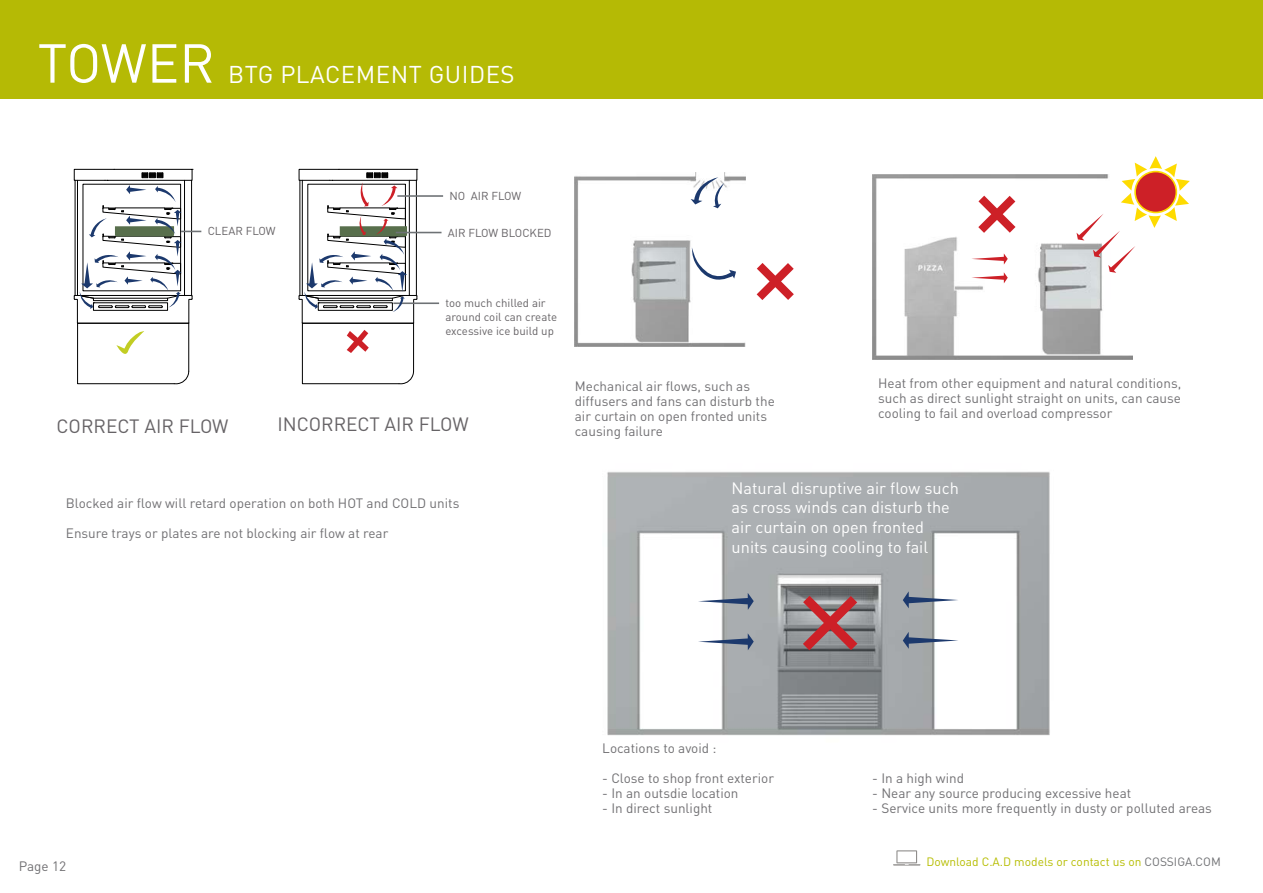
<style>
.page{position:relative;width:1263px;height:893px;background:#fff}
.page>*{position:absolute;margin:0;border:0;box-sizing:border-box;transform-origin:0 0}
.t1{font:54px "DIN";letter-spacing:-.005em;color:#fff}
.t2{font:24px "DIN";letter-spacing:.02em;color:#fff}
.t3{font:19.05px "DIN";color:#666366}
.t4{font:16.35px/19.6px "DIN";color:#fff}
.t5{font:13.5px/15px "DIN";color:#717073}
.t6{font:12px "DIN";color:#b6bd00}
.t7{font:11.4px/13.8px "DIN";color:#666366}
.s1{color:#717275}
</style>
<div class="page">
<svg style="left:893px;top:850px;width:27px;height:16px"></svg>
<div style="left:0;top:0;width:1263px;height:99px;background:#b5ba05"></div>
<img style="left:607px;top:471px;width:443px;height:265px">
<svg style="left:698px;top:593px;width:56px;height:17px"></svg>
<svg style="left:698px;top:633px;width:56px;height:17px"></svg>
<svg style="left:903px;top:632px;width:55px;height:17px"></svg>
<svg style="left:903px;top:591px;width:55px;height:17px"></svg>
<svg style="left:793px;top:586px;width:74px;height:74px"></svg>
<hr style="left:397px;top:195px;width:46px;height:2px;background:#6e7275">
<hr style="left:396px;top:232px;width:45px;height:1px;background:#6e7275">
<hr style="left:393px;top:302px;width:46px;height:2px;background:#6e7275">
<svg style="left:73px;top:169px;width:128px;height:216px"></svg>
<svg style="left:298px;top:169px;width:120px;height:216px"></svg>
<img style="left:575px;top:173px;width:170px;height:173px">
<svg style="left:691px;top:247px;width:45px;height:34px"></svg>
<svg style="left:691px;top:177px;width:33px;height:31px"></svg>
<svg style="left:756px;top:263px;width:38px;height:37px"></svg>
<img style="left:873px;top:175px;width:259px;height:184px">
<svg style="left:971px;top:272px;width:37px;height:11px"></svg>
<svg style="left:971px;top:253px;width:37px;height:12px"></svg>
<svg style="left:1076px;top:156px;width:114px;height:117px"></svg>
<div style="left:1135px;top:172px;width:41px;height:40px;background:#cd2027;border-radius:50%"></div>
<div style="left:1134px;top:171px;width:43px;height:42px;border:2px solid #fedb00;border-radius:50%"></div>
<svg style="left:970px;top:187px;width:54px;height:54px"></svg>
<h1 class="t1" style="left:38px;top:27px;width:179px">TOWER</h1>
<h2 class="t2" style="left:228px;top:58px;width:288px">BTG PLACEMENT GUIDES</h2>
<p class="t7" style="left:449px;top:188px;width:73px">NO AIR FLOW</p>
<p class="t7" style="left:208px;top:224px;width:69px">CLEAR FLOW</p>
<p class="t7" style="left:448px;top:225px;width:105px">AIR FLOW BLOCKED</p>
<p class="t7" style="left:445px;top:296px;width:113px">too much chilled air around coil can create excessive ice build up</p>
<h3 class="t3" style="left:56px;top:413px;width:173px">CORRECT AIR FLOW</h3>
<h3 class="t3" style="left:277px;top:411px;width:193px">INCORRECT AIR FLOW</h3>
<p class="t5" style="left:66px;top:495px;width:395px">Blocked air flow will retard operation on both HOT and COLD units</p>
<p class="t5" style="left:66px;top:525px;width:324px">Ensure trays or plates are not blocking air flow at rear</p>
<p class="t5" style="left:575px;top:378px;width:201px">Mechanical air flows, such as diffusers and fans can disturb the air curtain on open fronted units causing failure</p>
<p class="t5" style="left:878px;top:375px;width:305px;text-align:justify">Heat from other equipment and natural conditions, such as direct sunlight straight on units, can cause cooling to fail and overload compressor</p>
<p class="t4" style="left:732px;top:477px;width:229px">Natural disruptive air flow such as cross winds can disturb the air curtain on open fronted units causing cooling to fail</p>
<p class="t5" style="left:19px;top:858px;width:49px">Page 12</p>
<p class="t5" style="left:602px;top:740px;width:116px">Locations to avoid :</p>
<p class="t5" style="left:602px;top:770px;width:173px">- Close to shop front exterior</p>
<p class="t5" style="left:872px;top:770px;width:93px">- In a high wind</p>
<p class="t5" style="left:602px;top:785px;width:138px">- In an outsdie location</p>
<p class="t5" style="left:872px;top:785px;width:260px">- Near any source producing excessive heat</p>
<p class="t5" style="left:602px;top:800px;width:112px">- In direct sunlight</p>
<p class="t5" style="left:872px;top:800px;width:341px">- Service units more frequently in dusty or polluted areas</p>
<p class="t6" style="left:926px;top:853px;width:296px">Download C.A.D models or contact us on <span class="s1">COSSIGA.COM</span></p>
</div>
